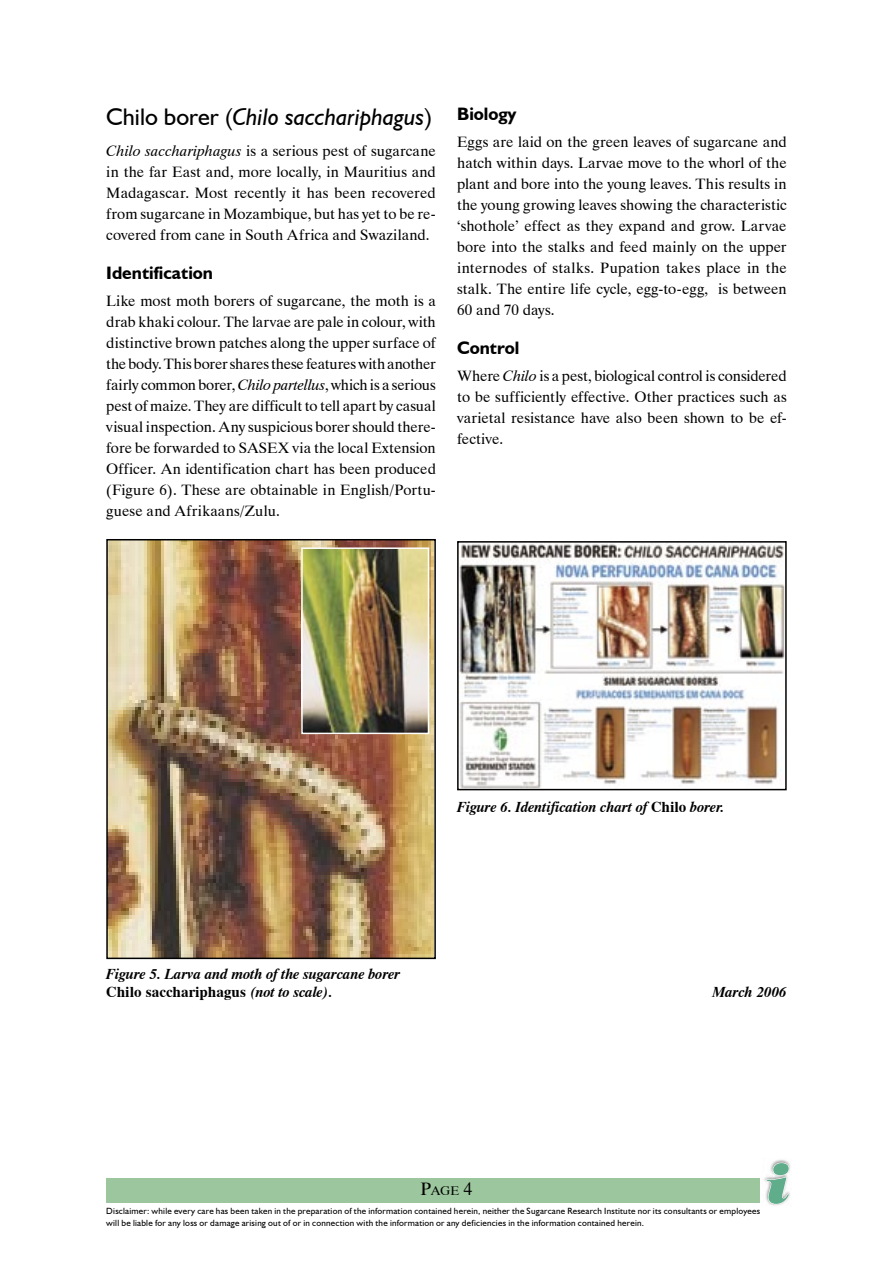
<style>
.page{position:relative;width:893px;height:1263px;background:#fff}
.page>*{position:absolute;margin:0;border:0;box-sizing:border-box;transform-origin:0 0}
.t1{font:italic 800 54px "Tiffany IT Cby BT";color:#5fad8b}
.t2{font:italic 24px "Humanist 521 BT";color:#000}
.t3{font:700 18px "Humanist 521 BT";color:#000}
.t4{font:15px/21px "Dutch 801 BT";letter-spacing:.005em;color:#000;text-align:justify}
.t5{font:italic 700 15px/18px "Dutch 801 BT";color:#000}
.t6{font:12.6px "Dutch 801 BT";color:#000}
.t7{font:9px/12px "Humanist 521 BT";letter-spacing:.025em;color:#000}
.s1{font-style:normal}
.s2{font-style:italic}
.s3{font-size:18px}
</style>
<div class="page">
<div style="left:106px;top:1178px;width:654px;height:24px;background:#9cc69d"></div>
<img style="left:764px;top:1160px;width:24px;height:46px">
<svg style="left:765px;top:1162px;width:25px;height:43px"></svg>
<img style="left:106px;top:539px;width:330px;height:420px">
<img style="left:457px;top:541px;width:330px;height:249px">
<img style="left:301px;top:547px;width:128px;height:187px">
<h2 class="t2" style="left:106px;top:102px;width:327px"><span class="s1">Chilo borer (</span>Chilo sacchariphagus<span class="s1">)</span></h2>
<p class="t4" style="left:106px;top:140px;width:331px"><span class="s2">Chilo sacchariphagus</span> is a serious pest of sugarcane in the far East and, more locally, in Mauritius and Madagascar. Most recently it has been recovered from sugarcane in Mozambique, but has yet to be re&shy;covered from cane in South Africa and Swaziland.</p>
<p class="t3" style="left:106px;top:261px;width:108px">Identification</p>
<p class="t4" style="left:106px;top:290px;width:331px">Like most moth borers of sugarcane, the moth is a drab khaki colour. The larvae are pale in colour, with distinctive brown patches along the upper surface of the body. This borer shares these features with another fairly common borer, <span class="s2">Chilo partellus</span>, which is a serious pest of maize. They are difficult to tell apart by casual visual inspection. Any suspicious borer should there&shy;fore be forwarded to SASEX via the local Extension Officer. An identification chart has been produced (Figure 6). These are obtainable in English/Portu&shy;guese and Afrikaans/Zulu.</p>
<p class="t3" style="left:457px;top:103px;width:61px">Biology</p>
<p class="t4" style="left:457px;top:132px;width:331px">Eggs are laid on the green leaves of sugarcane and hatch within days. Larvae move to the whorl of the plant and bore into the young leaves. This results in the young growing leaves showing the characteristic ‘shothole’ effect as they expand and grow. Larvae bore into the stalks and feed mainly on the upper internodes of stalks. Pupation takes place in the stalk. The entire life cycle, egg-to-egg, is between 60 and 70 days.</p>
<p class="t3" style="left:457px;top:337px;width:64px">Control</p>
<p class="t4" style="left:457px;top:366px;width:331px">Where <span class="s2">Chilo</span> is a pest, biological control is considered to be sufficiently effective. Other practices such as varietal resistance have also been shown to be ef&shy;fective.</p>
<p class="t5" style="left:457px;top:797px;width:269px">Figure 6. Identification chart of <span class="s1">Chilo</span> borer.</p>
<p class="t5" style="left:106px;top:964px;width:296px">Figure 5. Larva and moth of the sugarcane borer<br><span class="s1">Chilo sacchariphagus</span> (not to scale).</p>
<p class="t5" style="left:712px;top:982px;width:76px">March 2006</p>
<p class="t6" style="left:421px;top:1183px;width:54px"><span class="s3">P</span>AGE <span class="s3">4</span></p>
<h1 class="t1" style="left:768px;top:1151px;width:23px">i</h1>
<p class="t7" style="left:106px;top:1204px;width:655px">Disclaimer: while every care has been taken in the preparation of the information contained herein, neither the Sugarcane Research Institute nor its consultants or employees will be liable for any loss or damage arising out of or in connection with the information or any deficiencies in the information contained herein.</p>
</div>
